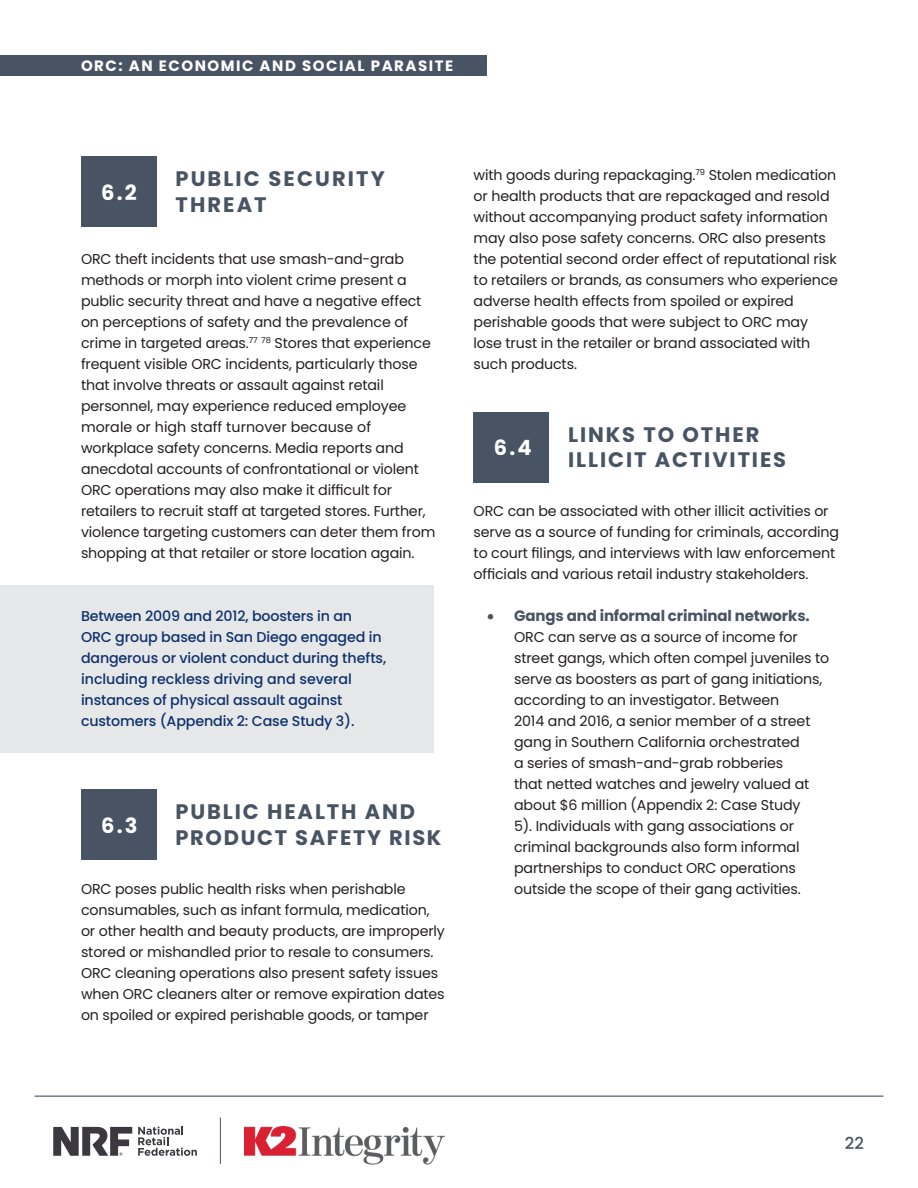
<style>
.page{position:relative;width:918px;height:1188px;background:#fff}
.page>*{position:absolute;margin:0;border:0;box-sizing:border-box;transform-origin:0 0}
.BoxSubheads{font:700 21px/25.5px "Poppins";letter-spacing:.09em;color:#485463}
.BoxSubheads-2{font:700 21px "Poppins";color:#fff}
.t1{font:500 16.5px "Poppins";color:#485463}
.t2{font:700 15px "Poppins";letter-spacing:-.01em;color:#485463}
.Section_Name{font:700 15px "Poppins";letter-spacing:.1em;color:#fff}
.Body_Copy{font:14.25px/21px "Poppins";letter-spacing:-.01em;color:#231f20}
.Body_Shading_Box{font:500 14.25px/21px "Poppins";letter-spacing:-.01em;color:#0e326c}
</style>
<div class="page">
<hr style="left:220px;top:1118px;width:1px;height:46px;background:#485463">
<hr style="left:35px;top:1096px;width:848px;height:1px;background:#485463">
<img style="left:244px;top:1126px;width:200px;height:39px">
<svg style="left:53px;top:1126px;width:144px;height:30px"></svg>
<div style="left:81px;top:156px;width:75px;height:71px;background:#485463"></div>
<div style="left:0;top:586px;width:433px;height:167px;background:#e6e7e9"></div>
<div style="left:81px;top:789px;width:75px;height:71px;background:#485463"></div>
<div style="left:474px;top:412px;width:75px;height:70px;background:#485463"></div>
<div style="left:0;top:55px;width:486px;height:21px;background:#485463"></div>
<p class="Section_Name" style="left:81px;top:57px;width:374px">ORC: AN ECONOMIC AND SOCIAL PARASITE</p>
<p class="BoxSubheads-2" style="left:101px;top:180px;width:37px">6.2</p>
<p class="BoxSubheads" style="left:176px;top:166px;width:211px">PUBLIC SECURITY<br>THREAT</p>
<p class="Body_Copy" style="left:81px;top:249px;width:356px">ORC theft incidents that use smash-and-grab methods or morph into violent crime present a public security threat and have a negative effect on perceptions of safety and the prevalence of crime in targeted areas.<sup>77</sup> <sup>78</sup> Stores that experience frequent visible ORC incidents, particularly those that involve threats or assault against retail personnel, may experience reduced employee morale or high staff turnover because of workplace safety concerns. Media reports and anecdotal accounts of confrontational or violent ORC operations may also make it difficult for retailers to recruit staff at targeted stores. Further, violence targeting customers can deter them from shopping at that retailer or store location again.</p>
<p class="Body_Shading_Box" style="left:81px;top:606px;width:307px">Between 2009 and 2012, boosters in an ORC group based in San Diego engaged in dangerous or violent conduct during thefts, including reckless driving and several instances of physical assault against customers (Appendix 2: Case Study 3).</p>
<p class="BoxSubheads" style="left:176px;top:799px;width:268px">PUBLIC HEALTH AND<br>PRODUCT SAFETY RISK</p>
<p class="Body_Copy" style="left:81px;top:879px;width:366px">ORC poses public health risks when perishable consumables, such as infant formula, medication, or other health and beauty products, are improperly stored or mishandled prior to resale to consumers.<br>ORC cleaning operations also present safety issues when ORC cleaners alter or remove expiration dates on spoiled or expired perishable goods, or tamper</p>
<p class="BoxSubheads-2" style="left:101px;top:813px;width:38px">6.3</p>
<p class="Body_Copy" style="left:474px;top:165px;width:366px">with goods during repackaging.<sup>79</sup> Stolen medication or health products that are repackaged and resold without accompanying product safety information may also pose safety concerns. ORC also presents the potential second order effect of reputational risk to retailers or brands, as consumers who experience adverse health effects from spoiled or expired perishable goods that were subject to ORC may lose trust in the retailer or brand associated with such products.</p>
<p class="BoxSubheads" style="left:568px;top:422px;width:220px">LINKS TO OTHER<br>ILLICIT ACTIVITIES</p>
<p class="Body_Copy" style="left:474px;top:501px;width:367px">ORC can be associated with other illicit activities or serve as a source of funding for criminals, according to court filings, and interviews with law enforcement officials and various retail industry stakeholders.</p>
<p class="t2" style="left:487px;top:607px;width:324px">• Gangs and informal criminal networks.</p>
<p class="Body_Copy" style="left:514px;top:627px;width:317px">ORC can serve as a source of income for street gangs, which often compel juveniles to serve as boosters as part of gang initiations, according to an investigator. Between<br>2014 and 2016, a senior member of a street gang in Southern California orchestrated<br>a series of smash-and-grab robberies<br>that netted watches and jewelry valued at about $6 million (Appendix 2: Case Study<br>5). Individuals with gang associations or criminal backgrounds also form informal partnerships to conduct ORC operations outside the scope of their gang activities.</p>
<p class="BoxSubheads-2" style="left:494px;top:436px;width:39px">6.4</p>
<p class="t1" style="left:845px;top:1134px;width:21px">22</p>
</div>
